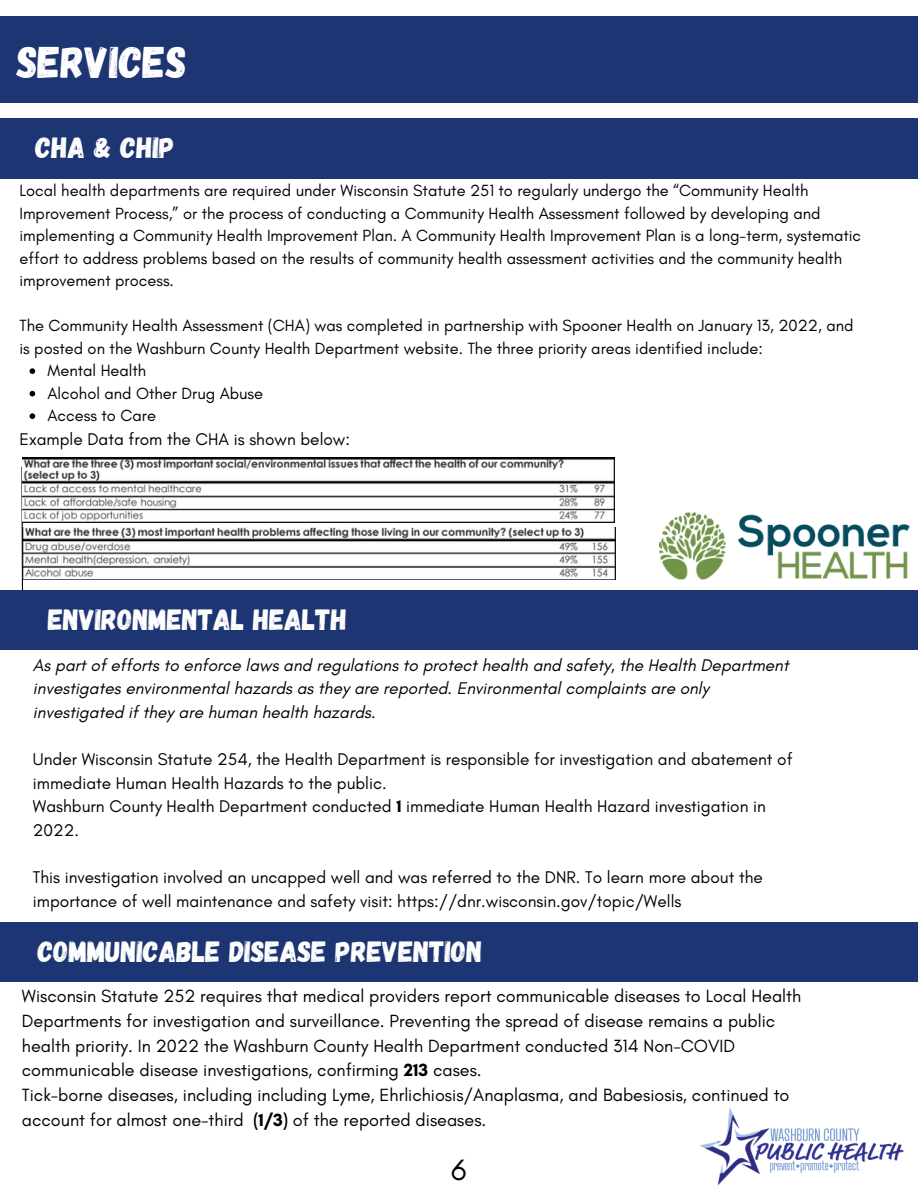
<style>
.page{position:relative;width:918px;height:1188px;background:#fff}
.page>*{position:absolute;margin:0;border:0;box-sizing:border-box;transform-origin:0 0}
.t1{font:44.25px "Gagalin";color:#fff}
.t2{font:30px "Glacial Indifference";color:#000}
.t3{font:29.25px "Gagalin";color:#fff}
.t4{font:18px/24.8px "Glacial Indifference";color:#000}
.t5{font:17.25px/23.7px "Glacial Indifference";color:#000}
.t6{font:italic 17.25px/23.7px "Glacial Indifference";color:#000}
.t7{font:16.5px/22.5px "Glacial Indifference";color:#000}
.s1{font-weight:700}
</style>
<div class="page">
<img style="left:699px;top:1107px;width:205px;height:79px">
<div style="left:0;top:17px;width:918px;height:86px;background:#1d3572"></div>
<svg style="left:21px;top:466px;width:3px;height:124px"></svg>
<div style="left:0;top:590px;width:918px;height:60px;background:#1d3572"></div>
<div style="left:0;top:922px;width:918px;height:60px;background:#1d3572"></div>
<div style="left:0;top:119px;width:918px;height:59px;background:#1d3572"></div>
<img style="left:659px;top:513px;width:250px;height:66px">
<img style="left:22px;top:527px;width:593px;height:52px">
<img style="left:22px;top:458px;width:592px;height:65px">
<svg style="left:30px;top:368px;width:5px;height:6px"></svg>
<svg style="left:30px;top:391px;width:5px;height:5px"></svg>
<svg style="left:30px;top:413px;width:5px;height:6px"></svg>
<h1 class="t1" style="left:17px;top:34px;width:172px">SERVICES</h1>
<h3 class="t3" style="left:36px;top:129px;width:141px">CHA &amp; CHIP</h3>
<p class="t7" style="left:19px;top:179px;width:843px">Local health departments are required under Wisconsin Statute 251 to regularly undergo the “Community Health Improvement Process,” or the process of conducting a Community Health Assessment followed by developing and implementing a Community Health Improvement Plan. A Community Health Improvement Plan is a long-term, systematic effort to address problems based on the results of community health assessment activities and the community health improvement process.</p>
<p class="t7" style="left:19px;top:314px;width:836px">The Community Health Assessment (CHA) was completed in partnership with Spooner Health on January 13, 2022, and is posted on the Washburn County Health Department website. The three priority areas identified include:</p>
<p class="t7" style="left:47px;top:359px;width:217px">Mental Health<br>Alcohol and Other Drug Abuse<br>Access to Care</p>
<p class="t5" style="left:19px;top:427px;width:332px">Example Data from the CHA is shown below:</p>
<h3 class="t3" style="left:48px;top:601px;width:301px">ENVIRONMENTAL HEALTH</h3>
<p class="t6" style="left:33px;top:653px;width:757px">As part of efforts to enforce laws and regulations to protect health and safety, the Health Department investigates environmental hazards as they are reported. Environmental complaints are only investigated if they are human health hazards.</p>
<p class="t5" style="left:33px;top:747px;width:761px">Under Wisconsin Statute 254, the Health Department is responsible for investigation and abatement of immediate Human Health Hazards to the public.<br>Washburn County Health Department conducted <span class="s1">1</span> immediate Human Health Hazard investigation in 2022.</p>
<p class="t5" style="left:33px;top:865px;width:731px">This investigation involved an uncapped well and was referred to the DNR. To learn more about the importance of well maintenance and safety visit: https://dnr.wisconsin.gov/topic/Wells</p>
<h3 class="t3" style="left:38px;top:932px;width:446px">COMMUNICABLE DISEASE PREVENTION</h3>
<p class="t4" style="left:22px;top:984px;width:781px">Wisconsin Statute 252 requires that medical providers report communicable diseases to Local Health Departments for investigation and surveillance. Preventing the spread of disease remains a public health priority. In 2022 the Washburn County Health Department conducted 314 Non-COVID communicable disease investigations, confirming <span class="s1">213</span> cases.<br>Tick-borne diseases, including including Lyme, Ehrlichiosis/Anaplasma, and Babesiosis, continued to account for almost one-third <span class="s1">(1/3)</span> of the reported diseases.</p>
<h2 class="t2" style="left:451px;top:1151px;width:17px">6</h2>
</div>
